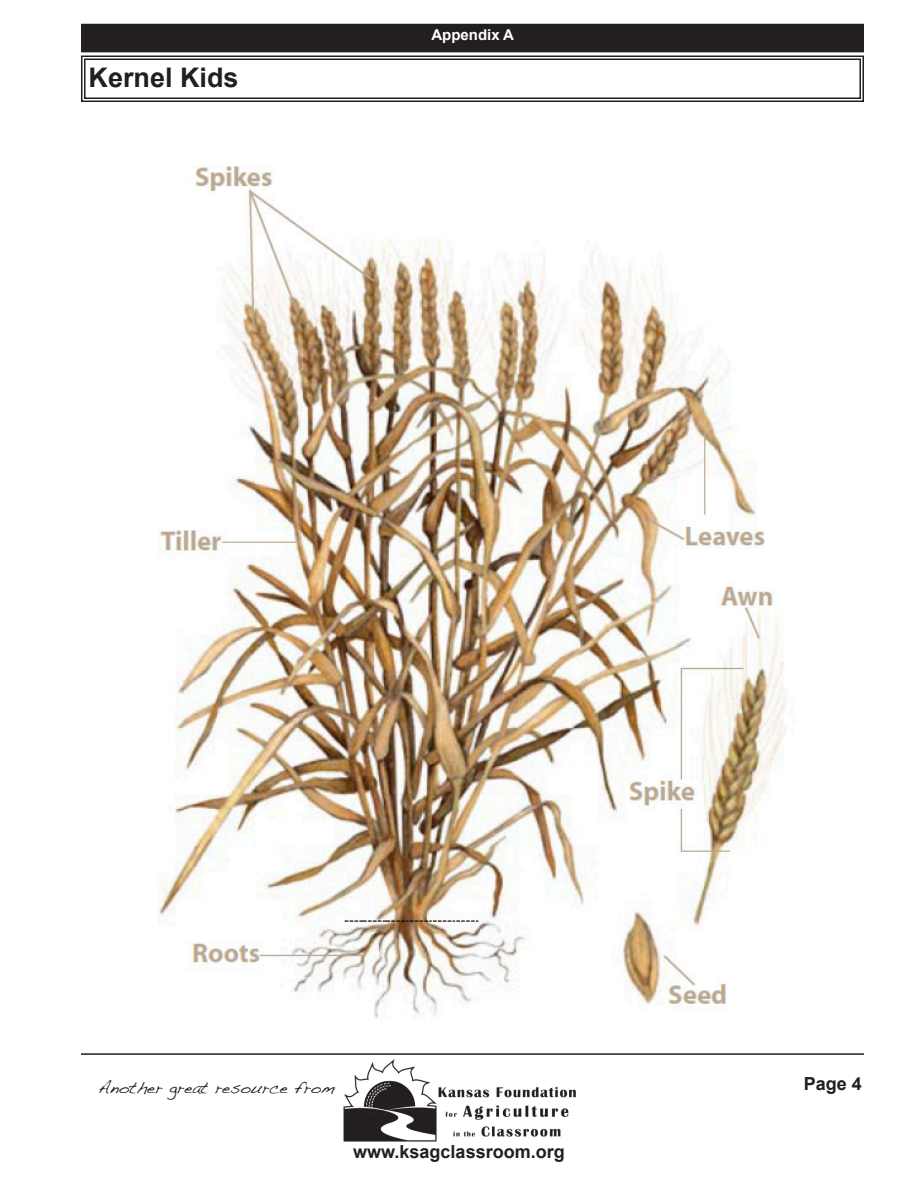
<style>
.page{position:relative;width:918px;height:1188px;background:#fff}
.page>*{position:absolute;margin:0;border:0;box-sizing:border-box;transform-origin:0 0}
.t1{font:700 27px "Arial";color:#231f20}
.t2{font:700 18px "Arial";color:#231f20}
.t3{font:16.5px "Handwriting Dakota";color:#231f20}
.t4{font:700 15px "Arial";color:#fff}
</style>
<div class="page">
<hr style="left:81px;top:1053px;width:783px;height:2px;background:#231f20">
<img style="left:343px;top:1059px;width:233px;height:83px">
<svg style="left:81px;top:55px;width:783px;height:47px"></svg>
<div style="left:84px;top:59px;width:777px;height:40px;border:1px solid #231f20"></div>
<div style="left:82px;top:25px;width:781px;height:27px;background:#231f20"></div>
<div style="left:81px;top:24px;width:783px;height:28px;border:2px solid #231f20"></div>
<img style="left:157px;top:166px;width:629px;height:852px">
<p class="t1" style="left:89px;top:59px;width:152px">Kernel Kids</p>
<p class="t4" style="left:431px;top:24px;width:84px">Appendix A</p>
<p class="t3" style="left:98px;top:1077px;width:238px">Another great resource from</p>
<p class="t2" style="left:804px;top:1072px;width:60px">Page 4</p>
<p class="t2" style="left:353px;top:1139px;width:213px">www.ksagclassroom.org</p>
</div>
